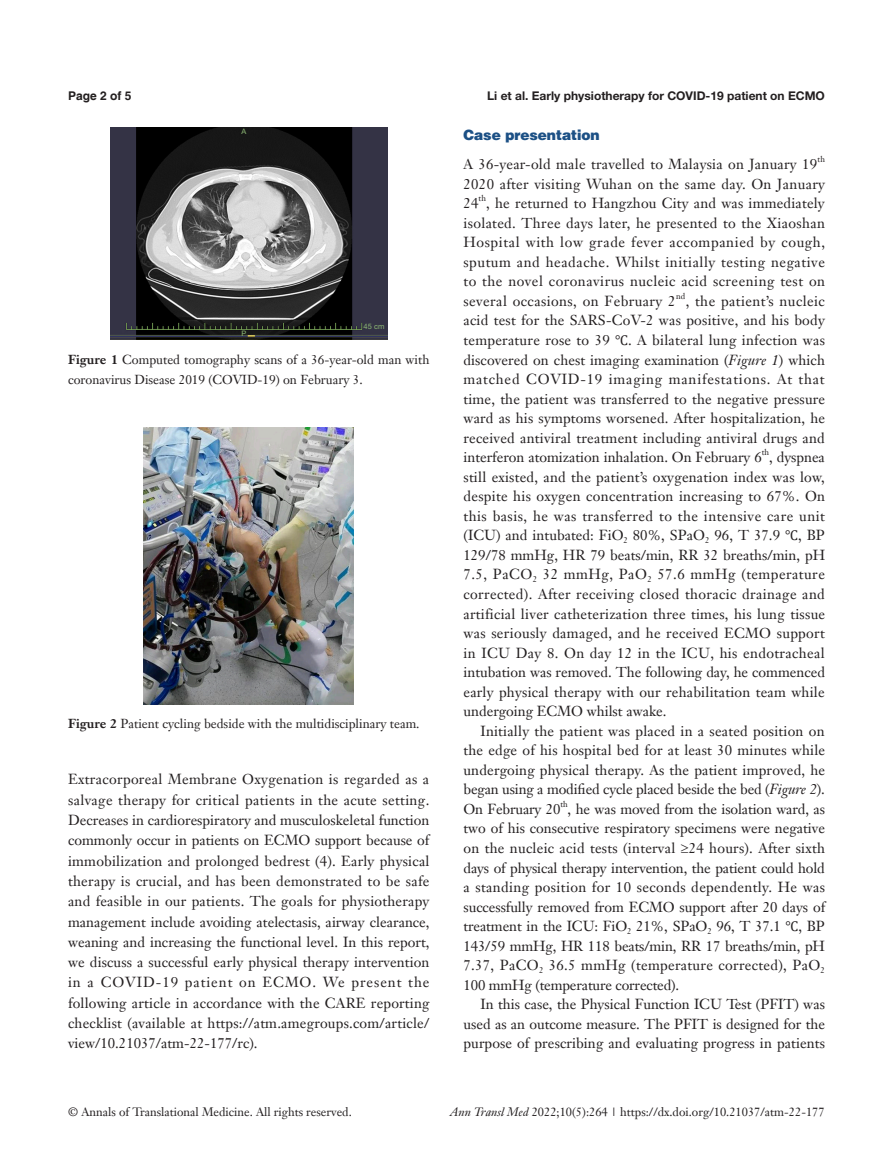
<style>
.page{position:relative;width:893px;height:1170px;background:#fff}
.page>*{position:absolute;margin:0;border:0;box-sizing:border-box;transform-origin:0 0}
.t1{font:14.25px/19.5px "Janson Text LT";letter-spacing:.005em;color:#231f20;text-align:justify}
.t2{font:14.25px/19.5px "Janson Text LT";letter-spacing:.025em;color:#231f20}
._1ji-zhengti{font:900 14.25px "Helvetica";color:#1c5085}
.t3{font:12.75px/19.5px "Janson Text LT";color:#231f20}
.ZY-doi{font:12px "Janson Text LT";color:#231f20}
.ZY-Running_title{font:700 12px "Helvetica Neue LT Pro";color:#231f20}
.ZY-banquan{font:12px "Janson Text LT";color:#231f20}
.ZY-yema{font:700 12px "Helvetica";color:#231f20}
.t4{font:8.25px "Janson Text LT";letter-spacing:.01em;color:#231f20}
.t5{font:7.5px "Helvetica Neue LT Pro";color:#8eba75}
.s1{font-weight:700}
.s2{font-family:"Cambria Math"}
.s3{font-style:italic}
</style>
<div class="page">
<img style="left:144px;top:428px;width:210px;height:276px">
<img style="left:111px;top:128px;width:276px;height:211px">
<p class="ZY-yema" style="left:68px;top:88px;width:65px">Page 2 of 5</p>
<p class="ZY-Running_title" style="left:487px;top:88px;width:339px">Li et al. Early physiotherapy for COVID-19 patient on ECMO</p>
<p class="t5" style="left:241px;top:127px;width:6px">A</p>
<p class="t5" style="left:242px;top:329px;width:6px">P</p>
<p class="t5" style="left:364px;top:321px;width:22px">45 cm</p>
<p class="t3" style="left:68px;top:350px;width:363px"><span class="s1">Figure 1</span> Computed tomography scans of a 36-year-old man with coronavirus Disease 2019 (COVID-19) on February 3.</p>
<p class="t3" style="left:68px;top:714px;width:353px"><span class="s1">Figure 2</span> Patient cycling bedside with the multidisciplinary team.</p>
<p class="t1" style="left:68px;top:769px;width:363px;line-height:20.2px">Extracorporeal Membrane Oxygenation is regarded as a salvage therapy for critical patients in the acute setting.<br>Decreases in cardiorespiratory and musculoskeletal function commonly occur in patients on ECMO support because of immobilization and prolonged bedrest (4). Early physical therapy is crucial, and has been demonstrated to be safe and feasible in our patients. The goals for physiotherapy management include avoiding atelectasis, airway clearance, weaning and increasing the functional level. In this report, we discuss a successful early physical therapy intervention in a COVID-19 patient on ECMO. We present the following article in accordance with the CARE reporting checklist (available at https://atm.amegroups.com/article/ view/10.21037/atm-22-177/rc).</p>
<p class="_1ji-zhengti" style="left:463px;top:126px;width:138px">Case presentation</p>
<p class="t1" style="left:463px;top:154px;width:355px">A 36-year-old male travelled to Malaysia on January 19</p>
<p class="t4" style="left:817px;top:154px;width:9px">th</p>
<p class="t2" style="left:463px;top:174px;width:363px">2020 after visiting Wuhan on the same day. On January<br>24</p>
<p class="t4" style="left:479px;top:193px;width:9px">th</p>
<p class="t1" style="left:463px;top:193px;width:363px;text-indent:23px">, he returned to Hangzhou City and was immediately isolated. Three days later, he presented to the Xiaoshan Hospital with low grade fever accompanied by cough, sputum and headache. Whilst initially testing negative to the novel coronavirus nucleic acid screening test on several occasions, on February 2</p>
<p class="t4" style="left:676px;top:291px;width:11px">nd</p>
<p class="t1" style="left:463px;top:291px;width:363px;text-indent:222px">, the patient’s nucleic acid test for the SARS-CoV-2 was positive, and his body temperature rose to 39 <span class="s2">℃</span>. A bilateral lung infection was discovered on chest imaging examination (<span class="s3">Figure 1</span>) which matched COVID-19 imaging manifestations. At that time, the patient was transferred to the negative pressure ward as his symptoms worsened. After hospitalization, he received antiviral treatment including antiviral drugs and interferon atomization inhalation. On February 6</p>
<p class="t4" style="left:762px;top:447px;width:9px">th</p>
<p class="t1" style="left:463px;top:447px;width:363px;text-indent:306px">, dyspnea still existed, and the patient’s oxygenation index was low, despite his oxygen concentration increasing to 67%. On this basis, he was transferred to the intensive care unit (ICU) and intubated: FiO<sub>2</sub> 80%, SPaO<sub>2</sub> 96, T 37.9 <span class="s2">℃</span>, BP 129/78 mmHg, HR 79 beats/min, RR 32 breaths/min, pH 7.5, PaCO<sub>2</sub> 32 mmHg, PaO<sub>2</sub> 57.6 mmHg (temperature corrected). After receiving closed thoracic drainage and artificial liver catheterization three times, his lung tissue was seriously damaged, and he received ECMO support in ICU Day 8. On day 12 in the ICU, his endotracheal intubation was removed. The following day, he commenced early physical therapy with our rehabilitation team while undergoing ECMO whilst awake.</p>
<p class="t1" style="left:463px;top:721px;width:363px;text-indent:17px">Initially the patient was placed in a seated position on the edge of his hospital bed for at least 30 minutes while undergoing physical therapy. As the patient improved, he began using a modified cycle placed beside the bed (<span class="s3">Figure 2</span>).<br>On February 20</p>
<p class="t4" style="left:560px;top:799px;width:9px">th</p>
<p class="t1" style="left:463px;top:799px;width:363px;text-indent:104px">, he was moved from the isolation ward, as two of his consecutive respiratory specimens were negative on the nucleic acid tests (interval ≥24 hours). After sixth days of physical therapy intervention, the patient could hold a standing position for 10 seconds dependently. He was successfully removed from ECMO support after 20 days of treatment in the ICU: FiO<sub>2</sub> 21%, SPaO<sub>2</sub> 96, T 37.1 <span class="s2">℃</span>, BP 143/59 mmHg, HR 118 beats/min, RR 17 breaths/min, pH 7.37, PaCO<sub>2</sub> 36.5 mmHg (temperature corrected), PaO<sub>2<br></sub>100 mmHg (temperature corrected).</p>
<p class="t1" style="left:463px;top:994px;width:363px;text-indent:17px">In this case, the Physical Function ICU Test (PFIT) was used as an outcome measure. The PFIT is designed for the purpose of prescribing and evaluating progress in patients</p>
<p class="ZY-banquan" style="left:68px;top:1104px;width:285px">© Annals of Translational Medicine. All rights reserved.</p>
<p class="ZY-doi" style="left:450px;top:1104px;width:376px"><span class="s3">Ann Transl Med</span> 2022;10(5):264 | https://dx.doi.org/10.21037/atm-22-177</p>
</div>
